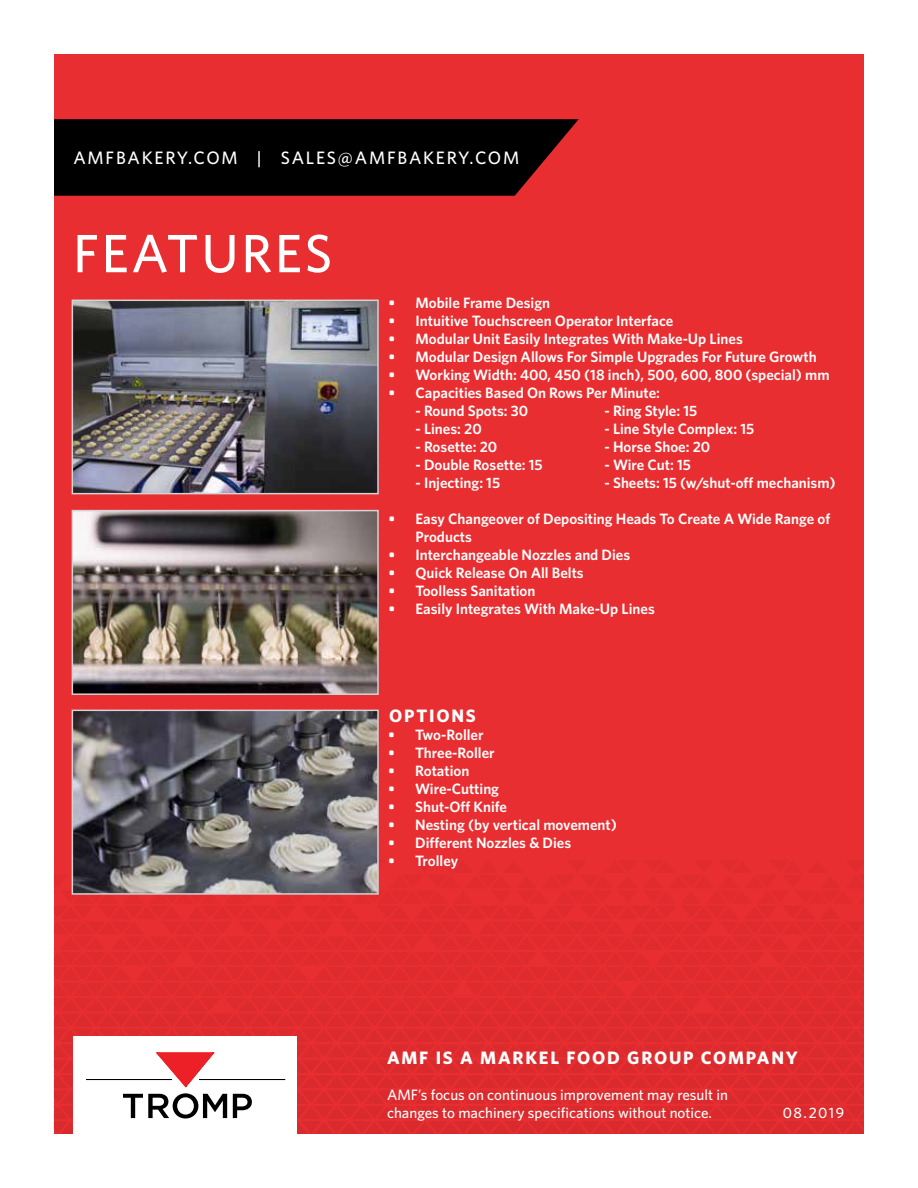
<style>
.page{position:relative;width:918px;height:1188px;background:#fff}
.page>*{position:absolute;margin:0;border:0;box-sizing:border-box;transform-origin:0 0}
.t1{font:500 54px "Whitney";letter-spacing:.05em;color:#fff}
.t2{font:700 18px "Whitney";letter-spacing:.1em;color:#fff}
.t3{font:500 18px "Whitney";letter-spacing:.1em;color:#fff}
.t4{font:600 15px/18px "Whitney";color:#fff}
.t5{font:500 15px/18px "Whitney";color:#fff}
</style>
<div class="page">
<div style="left:54px;top:54px;width:810px;height:1080px;background:#e92e31"></div>
<svg style="left:54px;top:119px;width:525px;height:77px;background:#0e0203"></svg>
<img style="left:75px;top:303px;width:301px;height:188px">
<div style="left:72px;top:300px;width:307px;height:194px;border:2px solid #d1d3d5"></div>
<img style="left:75px;top:513px;width:301px;height:179px">
<div style="left:72px;top:510px;width:307px;height:185px;border:2px solid #d1d3d5"></div>
<img style="left:75px;top:713px;width:301px;height:179px">
<div style="left:72px;top:710px;width:307px;height:185px;border:2px solid #d1d3d5"></div>
<div style="left:74px;top:1037px;width:223px;height:151px;background:#fff"></div>
<svg style="left:123px;top:1052px;width:104px;height:67px"></svg>
<svg style="left:233px;top:1094px;width:19px;height:24px"></svg>
<hr style="left:200px;top:1080px;width:85px;height:1px;background:#000">
<hr style="left:199px;top:1079px;width:86px;height:1px;background:#000">
<hr style="left:86px;top:1080px;width:86px;height:1px;background:#000">
<hr style="left:86px;top:1079px;width:86px;height:1px;background:#000">
<p class="t3" style="left:73px;top:147px;width:447px">AMFBAKERY.COM | SALES@AMFBAKERY.COM</p>
<h1 class="t1" style="left:73px;top:221px;width:261px">FEATURES</h1>
<p class="t4" style="left:388px;top:294px;width:163px">• Mobile Frame Design</p>
<p class="t4" style="left:388px;top:312px;width:286px">• Intuitive Touchscreen Operator Interface</p>
<p class="t4" style="left:388px;top:330px;width:356px">• Modular Unit Easily Integrates With Make-Up Lines</p>
<p class="t4" style="left:388px;top:348px;width:430px">• Modular Design Allows For Simple Upgrades For Future Growth</p>
<p class="t4" style="left:388px;top:366px;width:443px">• Working Width: 400, 450 (18 inch), 500, 600, 800 (special) mm</p>
<p class="t4" style="left:388px;top:384px;width:273px">• Capacities Based On Rows Per Minute:</p>
<p class="t4" style="left:416px;top:402px;width:114px">- Round Spots: 30</p>
<p class="t4" style="left:604px;top:402px;width:94px">- Ring Style: 15</p>
<p class="t4" style="left:416px;top:420px;width:68px">- Lines: 20</p>
<p class="t4" style="left:604px;top:420px;width:151px">- Line Style Complex: 15</p>
<p class="t4" style="left:416px;top:438px;width:83px">- Rosette: 20</p>
<p class="t4" style="left:604px;top:438px;width:107px">- Horse Shoe: 20</p>
<p class="t4" style="left:416px;top:456px;width:129px">- Double Rosette: 15</p>
<p class="t4" style="left:604px;top:456px;width:88px">- Wire Cut: 15</p>
<p class="t4" style="left:416px;top:474px;width:86px">- Injecting: 15</p>
<p class="t4" style="left:604px;top:474px;width:233px">- Sheets: 15 (w/shut-off mechanism)</p>
<p class="t4" style="left:416px;top:510px;width:416px;text-indent:-27px">• Easy Changeover of Depositing Heads To Create A Wide Range of<br>Products</p>
<p class="t4" style="left:388px;top:546px;width:243px">• Interchangeable Nozzles and Dies</p>
<p class="t4" style="left:388px;top:564px;width:197px">• Quick Release On All Belts</p>
<p class="t4" style="left:388px;top:582px;width:148px">• Toolless Sanitation</p>
<p class="t4" style="left:388px;top:600px;width:268px">• Easily Integrates With Make-Up Lines</p>
<p class="t2" style="left:389px;top:705px;width:88px">OPTIONS</p>
<p class="t4" style="left:388px;top:726px;width:97px">• Two-Roller</p>
<p class="t4" style="left:388px;top:744px;width:108px">• Three-Roller</p>
<p class="t4" style="left:388px;top:762px;width:83px">• Rotation</p>
<p class="t4" style="left:388px;top:780px;width:112px">• Wire-Cutting</p>
<p class="t4" style="left:388px;top:798px;width:121px">• Shut-Off Knife</p>
<p class="t4" style="left:388px;top:816px;width:230px">• Nesting (by vertical movement)</p>
<p class="t4" style="left:388px;top:834px;width:185px">• Different Nozzles &amp; Dies</p>
<p class="t4" style="left:388px;top:852px;width:72px">• Trolley</p>
<p class="t2" style="left:387px;top:1047px;width:412px">AMF IS A MARKEL FOOD GROUP COMPANY</p>
<p class="t5" style="left:387px;top:1086px;width:343px">AMF’s focus on continuous improvement may result in changes to machinery specifications without notice.</p>
<p class="t5" style="left:783px;top:1104px;width:63px">08.2019</p>
</div>
